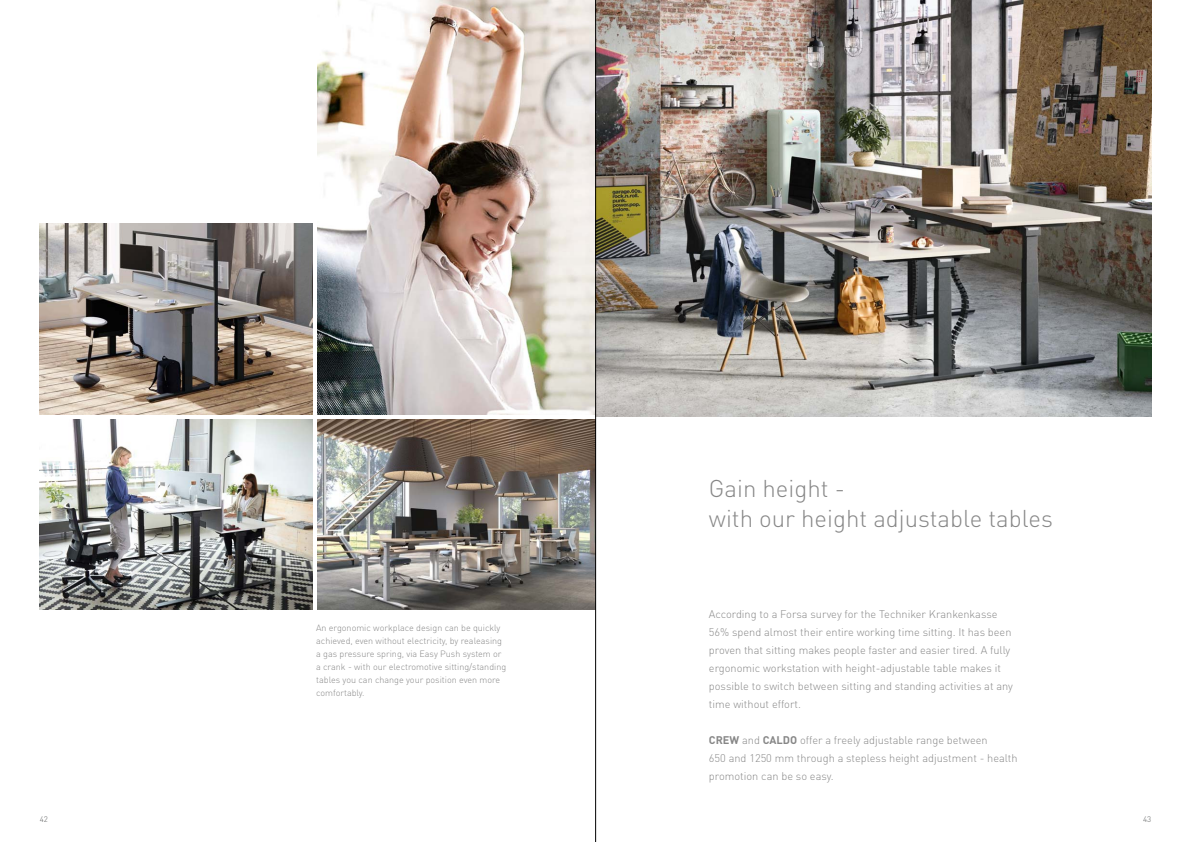
<style>
.page{position:relative;width:1191px;height:842px;background:#fff}
.page>*{position:absolute;margin:0;border:0;box-sizing:border-box;transform-origin:0 0}
.t1{font:300 24px/30px "DINOT";color:#878787}
.t2{font:300 11px/18px "DINOT";color:#878787}
.t3{font:300 9px/13px "DINOT";color:#878787}
.t4{font:300 8px "DINOT";color:#616363}
.s1{font-weight:700}
</style>
<div class="page">
<img style="left:40px;top:420px;width:273px;height:189px">
<img style="left:40px;top:224px;width:273px;height:191px">
<img style="left:317px;top:420px;width:278px;height:189px">
<img style="left:317px;top:0;width:278px;height:415px">
<img style="left:596px;top:0;width:555px;height:417px">
<hr style="left:595px;top:0;width:1px;height:842px;background:#000">
<p class="t3" style="left:316px;top:622px;width:192px">An ergonomic workplace design can be quickly achieved, even without electricity, by realeasing a gas pressure spring, via Easy Push system or a crank - with our electromotive sitting/standing tables you can change your position even more comfortably.</p>
<h1 class="t1" style="left:709px;top:477px;width:345px">Gain height -<br>with our height adjustable tables</h1>
<p class="t2" style="left:709px;top:606px;width:306px">According to a Forsa survey for the Techniker Krankenkasse 56% spend almost their entire working time sitting. It has been proven that sitting makes people faster and easier tired. A fully ergonomic workstation with height-adjustable table makes it possible to switch between sitting and standing activities at any time without effort.</p>
<p class="t2" style="left:709px;top:732px;width:310px"><span class="s1">CREW</span> and <span class="s1">CALDO</span> offer a freely adjustable range between<br>650 and 1250 mm through a stepless height adjustment - health promotion can be so easy.</p>
<p class="t4" style="left:40px;top:816px;width:10px">42</p>
<p class="t4" style="left:1143px;top:816px;width:10px">43</p>
</div>
